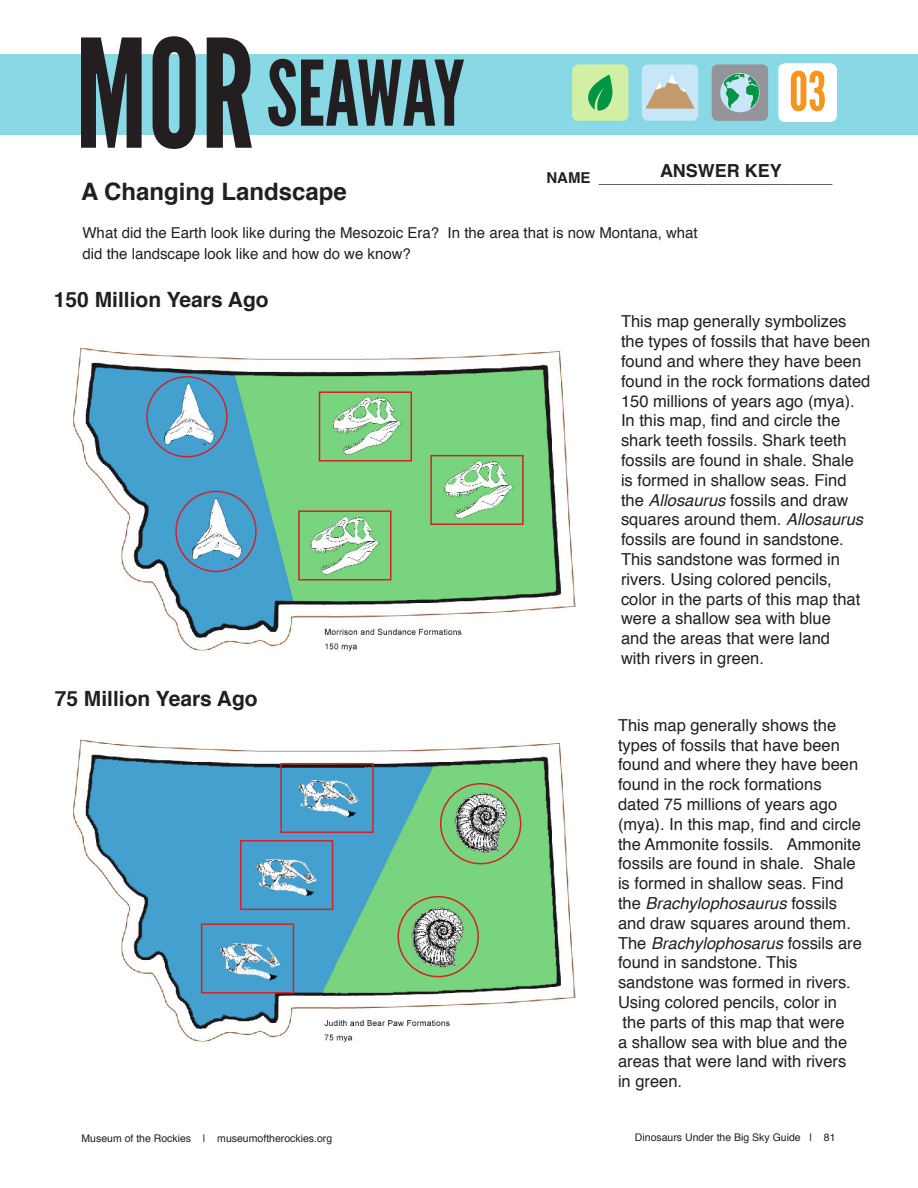
<style>
.page{position:relative;width:918px;height:1188px;background:#fff}
.page>*{position:absolute;margin:0;border:0;box-sizing:border-box;transform-origin:0 0}
.Banner_MOR{font:150px "League Gothic";color:#231f20}
.Banner_Subtitle{font:90px "League Gothic";color:#231f20}
.t1{font:54px "League Gothic";color:#f7941c}
.Main_Title{font:700 24px "Helvetica";color:#231f20}
.Body_Copy_14_pt_Lead{font:700 21px "Helvetica";color:#231f20}
.Body_Copy_14_pt_Lead-2{font:700 18px "Helvetica";color:#231f20}
.t2{font:16.5px/19.8px "Helvetica";color:#231f20}
.Body_Copy_14_pt_Lead-3{font:15px/21px "Helvetica";color:#231f20}
.Subtitle_2{font:700 15px "Helvetica";color:#231f20}
.t3{font:10.5px "Helvetica";color:#231f20}
.s1{font-style:italic}
</style>
<div class="page">
<img style="left:73px;top:347px;width:503px;height:305px">
<div style="left:0;top:54px;width:918px;height:81px;background:#89d8e5"></div>
<div style="left:712px;top:64px;width:56px;height:57px;background:#949499;border-radius:6px"></div>
<svg style="left:720px;top:73px;width:40px;height:40px"></svg>
<div style="left:642px;top:64px;width:56px;height:57px;background:#c7e6f7;border-radius:6px"></div>
<svg style="left:646px;top:74px;width:48px;height:35px"></svg>
<div style="left:572px;top:64px;width:56px;height:57px;background:#d1f0a6;border-radius:6px"></div>
<svg style="left:588px;top:74px;width:25px;height:37px"></svg>
<div style="left:778px;top:63px;width:59px;height:59px;background:#fff;border-radius:7px"></div>
<img style="left:73px;top:739px;width:503px;height:304px">
<div style="left:319px;top:391px;width:93px;height:71px;border:2px solid #d1232a"></div>
<div style="left:430px;top:455px;width:94px;height:70px;border:2px solid #d1232a"></div>
<div style="left:298px;top:510px;width:94px;height:70px;border:2px solid #d1232a"></div>
<div style="left:280px;top:763px;width:94px;height:70px;border:2px solid #d1232a"></div>
<div style="left:240px;top:840px;width:93px;height:70px;border:2px solid #d1232a"></div>
<div style="left:201px;top:923px;width:93px;height:71px;border:2px solid #d1232a"></div>
<div style="left:146px;top:376px;width:82px;height:81px;border:2px solid #d1232a;border-radius:50%"></div>
<div style="left:175px;top:491px;width:82px;height:81px;border:2px solid #d1232a;border-radius:50%"></div>
<div style="left:440px;top:783px;width:81px;height:81px;border:2px solid #d1232a;border-radius:50%"></div>
<div style="left:398px;top:896px;width:81px;height:81px;border:2px solid #d1232a;border-radius:50%"></div>
<p class="Banner_MOR" style="left:75px;top:5px;width:181px">MOR</p>
<p class="Banner_Subtitle" style="left:267px;top:40px;width:200px">SEAWAY</p>
<p class="Main_Title" style="left:81px;top:172px;width:267px">A Changing Landscape</p>
<h3 class="t1" style="left:789px;top:59px;width:39px">03</h3>
<p class="Body_Copy_14_pt_Lead-2" style="left:660px;top:156px;width:124px">ANSWER KEY</p>
<p class="Subtitle_2" style="left:546px;top:166px;width:288px">NAME ____________________________</p>
<p class="Body_Copy_14_pt_Lead-3" style="left:82px;top:222px;width:617px">What did the Earth look like during the Mesozoic Era? In the area that is now Montana, what did the landscape look like and how do we know?</p>
<p class="Body_Copy_14_pt_Lead" style="left:54px;top:282px;width:216px">150 Million Years Ago</p>
<p class="Body_Copy_14_pt_Lead" style="left:55px;top:681px;width:205px">75 Million Years Ago</p>
<p class="t2" style="left:621px;top:312px;width:251px">This map generally symbolizes the types of fossils that have been found and where they have been found in the rock formations dated<br>150 millions of years ago (mya).<br>In this map, find and circle the shark teeth fossils. Shark teeth fossils are found in shale. Shale<br>is formed in shallow seas. Find the <span class="s1">Allosaurus</span> fossils and draw squares around them. <span class="s1">Allosaurus </span>fossils are found in sandstone.<br>This sandstone was formed in rivers. Using colored pencils, color in the parts of this map that were a shallow sea with blue<br>and the areas that were land<br>with rivers in green.</p>
<p class="t2" style="left:618px;top:716px;width:245px">This map generally shows the types of fossils that have been found and where they have been found in the rock formations dated 75 millions of years ago (mya). In this map, find and circle the Ammonite fossils. Ammonite fossils are found in shale. Shale is formed in shallow seas. Find the <span class="s1">Brachylophosaurus</span> fossils and draw squares around them.<br>The <span class="s1">Brachylophosarus</span> fossils are found in sandstone. This sandstone was formed in rivers.<br>Using colored pencils, color in the parts of this map that were<br>a shallow sea with blue and the areas that were land with rivers in green.</p>
<p class="t3" style="left:82px;top:1130px;width:252px">Museum of the Rockies | museumoftherockies.org</p>
<p class="t3" style="left:635px;top:1129px;width:202px">Dinosaurs Under the Big Sky Guide | 81</p>
</div>
